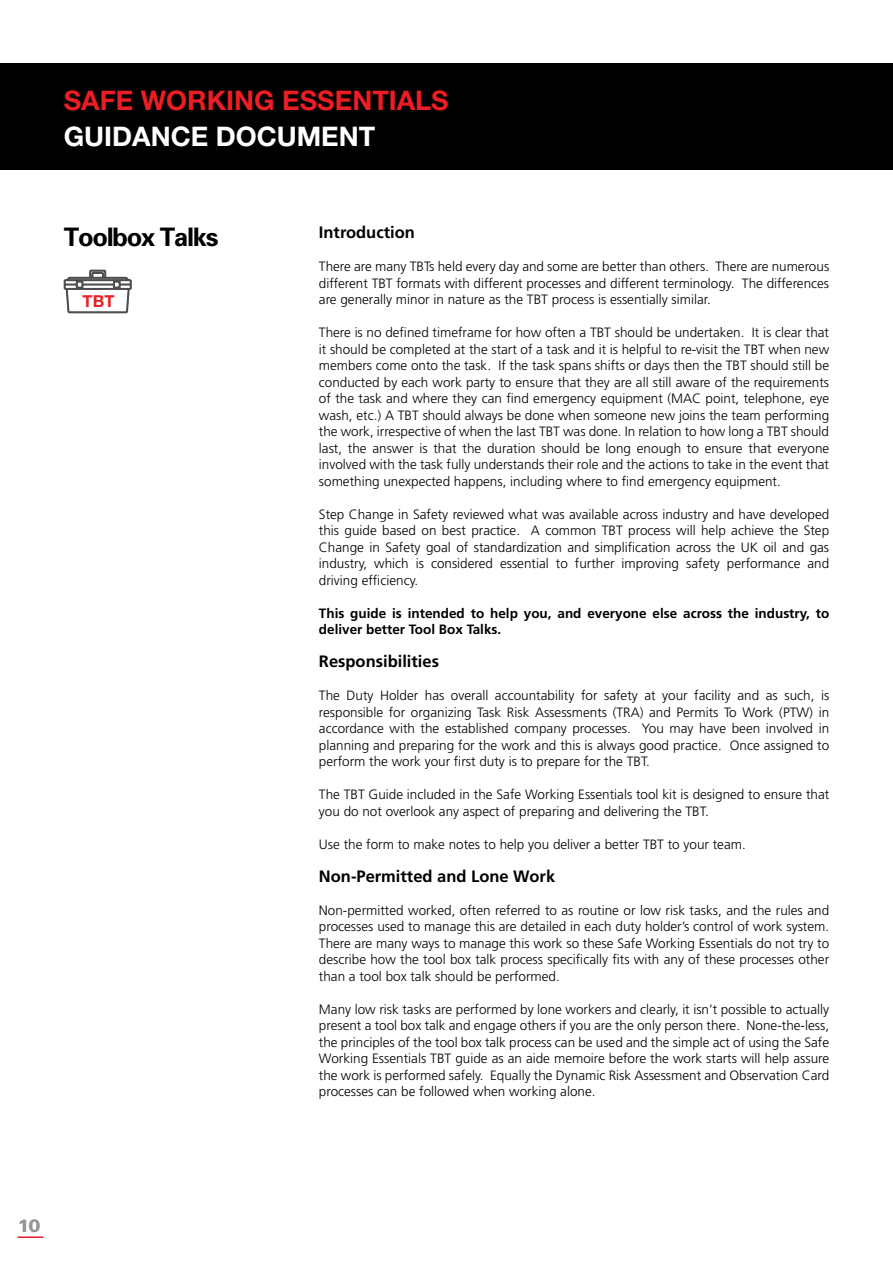
<style>
.page{position:relative;width:893px;height:1263px;background:#fff}
.page>*{position:absolute;margin:0;border:0;box-sizing:border-box;transform-origin:0 0}
.t1{font:700 27px "Helvetica Neue";color:#ed1d24}
.t2{font:700 27px "Helvetica Neue";color:#fff}
.t3{font:700 25.5px "Univers";letter-spacing:-.05em;color:#000}
.t4{font:900 18px "Univers";color:#939598}
.t5{font:700 16.5px "Frutiger";color:#000}
.t6{font:700 16.5px "Helvetica Neue";color:#ed1d24}
.t7{font:300 13.5px/16.5px "Frutiger";color:#000;text-align:justify}
.t8{font:700 13.5px/16.5px "Frutiger";color:#000}
</style>
<div class="page">
<div style="left:0;top:64px;width:893px;height:106px;background:#000"></div>
<hr style="left:18px;top:1236px;width:25px;height:2px;background:#ed1d24">
<svg style="left:63px;top:269px;width:69px;height:45px"></svg>
<h1 class="t1" style="left:64px;top:84px;width:387px">SAFE WORKING ESSENTIALS</h1>
<h1 class="t2" style="left:64px;top:120px;width:313px">GUIDANCE DOCUMENT</h1>
<h2 class="t3" style="left:64px;top:221px;width:156px">Toolbox Talks</h2>
<p class="t5" style="left:319px;top:223px;width:97px">Introduction</p>
<p class="t7" style="left:319px;top:258px;width:512px">There are many TBTs held every day and some are better than others. There are numerous different TBT formats with different processes and different terminology. The differences are generally minor in nature as the TBT process is essentially similar.</p>
<p class="t7" style="left:319px;top:324px;width:512px">There is no defined timeframe for how often a TBT should be undertaken. It is clear that it should be completed at the start of a task and it is helpful to re-visit the TBT when new members come onto the task. If the task spans shifts or days then the TBT should still be conducted by each work party to ensure that they are all still aware of the requirements of the task and where they can find emergency equipment (MAC point, telephone, eye wash, etc.) A TBT should always be done when someone new joins the team performing the work, irrespective of when the last TBT was done. In relation to how long a TBT should last, the answer is that the duration should be long enough to ensure that everyone involved with the task fully understands their role and the actions to take in the event that something unexpected happens, including where to find emergency equipment.</p>
<p class="t7" style="left:319px;top:506px;width:512px">Step Change in Safety reviewed what was available across industry and have developed this guide based on best practice. A common TBT process will help achieve the Step Change in Safety goal of standardization and simplification across the UK oil and gas industry, which is considered essential to further improving safety performance and driving efficiency.</p>
<p class="t8" style="left:319px;top:605px;width:512px">This guide is intended to help you, and everyone else across the industry, to deliver better Tool Box Talks.</p>
<p class="t5" style="left:319px;top:652px;width:122px">Responsibilities</p>
<p class="t7" style="left:319px;top:687px;width:512px">The Duty Holder has overall accountability for safety at your facility and as such, is responsible for organizing Task Risk Assessments (TRA) and Permits To Work (PTW) in accordance with the established company processes. You may have been involved in planning and preparing for the work and this is always good practice. Once assigned to perform the work your first duty is to prepare for the TBT.</p>
<p class="t7" style="left:319px;top:786px;width:512px">The TBT Guide included in the Safe Working Essentials tool kit is designed to ensure that you do not overlook any aspect of preparing and delivering the TBT.</p>
<p class="t7" style="left:319px;top:836px;width:428px">Use the form to make notes to help you deliver a better TBT to your team.</p>
<p class="t5" style="left:319px;top:866px;width:238px">Non-Permitted and Lone Work</p>
<p class="t7" style="left:319px;top:902px;width:512px">Non-permitted worked, often referred to as routine or low risk tasks, and the rules and processes used to manage this are detailed in each duty holder’s control of work system.<br>There are many ways to manage this work so these Safe Working Essentials do not try to describe how the tool box talk process specifically fits with any of these processes other than a tool box talk should be performed.</p>
<p class="t7" style="left:319px;top:1001px;width:512px">Many low risk tasks are performed by lone workers and clearly, it isn’t possible to actually present a tool box talk and engage others if you are the only person there. None-the-less, the principles of the tool box talk process can be used and the simple act of using the Safe Working Essentials TBT guide as an aide memoire before the work starts will help assure the work is performed safely. Equally the Dynamic Risk Assessment and Observation Card processes can be followed when working alone.</p>
<p class="t6" style="left:83px;top:290px;width:33px">TBT</p>
<h3 class="t4" style="left:18px;top:1214px;width:25px">10</h3>
</div>
